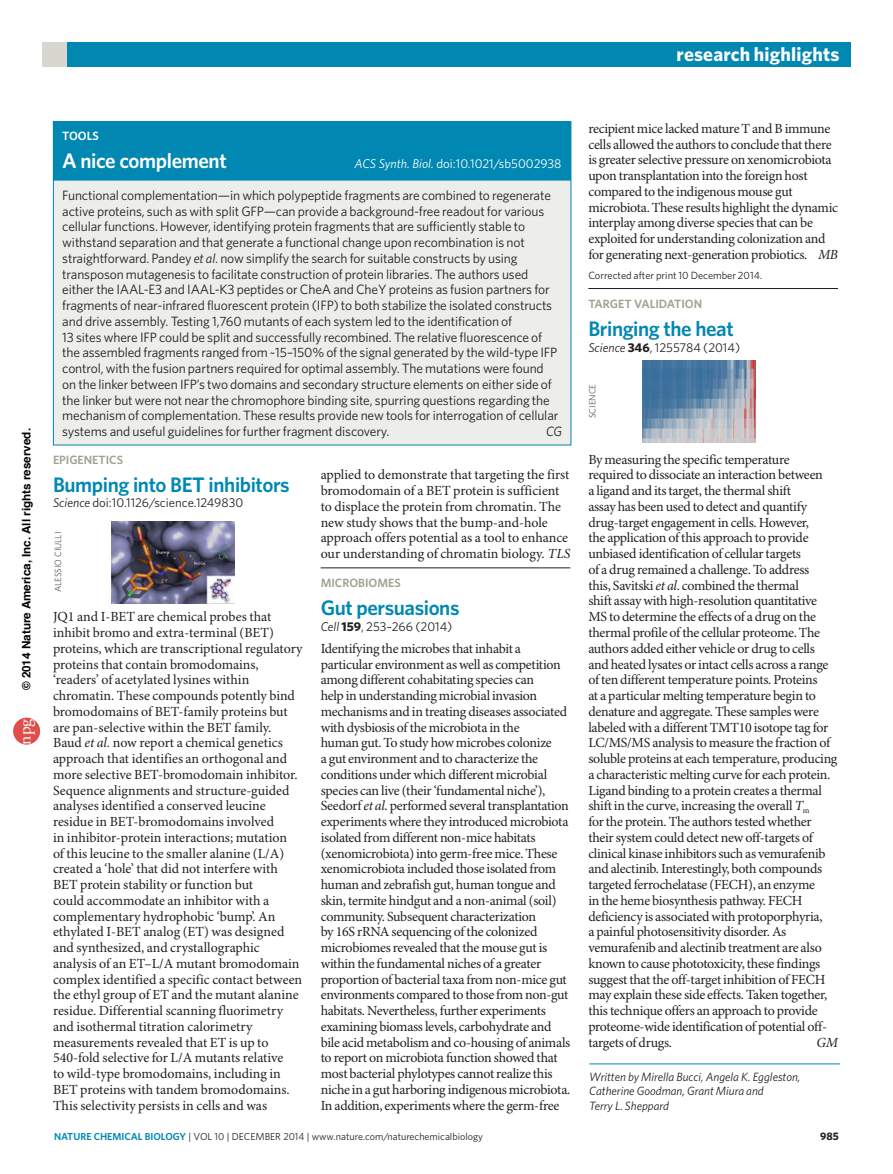
<style>
.page{position:relative;width:893px;height:1174px;background:#fff}
.page>*{position:absolute;margin:0;border:0;box-sizing:border-box;transform-origin:0 0}
.t1{font:600 21px "Whitney";letter-spacing:-.02em;color:#0087b2}
.t2{font:600 21px "Whitney";color:#fff}
.t3{font:700 19.5px "Whitney";color:#fff}
.t4{font:17.55px "Adobe Garamond Pro";color:#fff}
.t5{font:13.95px/15.8px "Minion Pro";letter-spacing:-.02em;color:#231f20}
.t6{font:13.95px/15.8px "Minion Pro";color:#231f20}
.t7{font:italic 13.95px "Minion Pro";color:#231f20}
.t8{font:13.5px/15.8px "Whitney";letter-spacing:-.01em;color:#231f20}
.t9{font:italic 13.5px "Whitney";color:#231f20}
.t10{font:12.75px "Whitney";color:#231f20}
.t11{font:12.75px "Whitney";color:#fff}
.t12{font:italic 12px/14.2px "Whitney";color:#231f20}
.t13{font:600 12px "Whitney";color:#a2a191}
.t14{font:600 12px "Whitney";color:#fff}
.t15{font:700 11.7px "Helvetica";color:#000}
.t16{font:700 10.8px "Whitney";color:#231f20}
.t17{font:10.5px "Whitney";color:#231f20}
.t18{font:10.2px "Whitney";color:#231f20}
.t19{font:300 9px "Whitney";color:#231f20}
.s1{font-family:"Arial"}
.s2{font-style:italic}
.s3{font-weight:700}
.s4{font-weight:600;color:#0087b2}
</style>
<div class="page">
<div style="left:43px;top:43px;width:807px;height:24px;background:#0087b2"></div>
<div style="left:43px;top:43px;width:24px;height:24px;background:#d7d7cf"></div>
<hr style="left:321px;top:567px;width:249px;height:1px;background:#231f20">
<hr style="left:588px;top:288px;width:250px;height:1px;background:#231f20">
<div style="left:53px;top:122px;width:518px;height:323px;background:#ededea"></div>
<div style="left:53px;top:122px;width:517px;height:58px;background:#0087b2"></div>
<div style="left:53px;top:121px;width:518px;height:59px;border:1px solid #0087b2"></div>
<hr style="left:589px;top:1063px;width:251px;height:1px;background:#0087b2">
<img style="left:112px;top:521px;width:123px;height:82px">
<img style="left:643px;top:360px;width:113px;height:82px">
<div style="left:13px;top:717px;width:27px;height:27px;background:#df4e4a;border-radius:50%"></div>
<h2 class="t3" style="left:677px;top:41px;width:164px">research highlights</h2>
<p class="t15" style="left:17px;top:690px;width:264px;rotate:-90deg">© 201<span class="s1">4</span> Nature America, Inc. All rights reserved.</p>
<p class="t4" style="left:14px;top:744px;width:28px;rotate:-90deg">npg</p>
<p class="t14" style="left:62px;top:128px;width:9px">TOOL</p>
<p class="t14" style="left:93px;top:128px;width:8px">S</p>
<h1 class="t2" style="left:62px;top:147px;width:166px">A nice complement</h1>
<p class="t11" style="left:354px;top:155px;width:209px"><span class="s2">ACS Synth. Biol.</span> doi:10.1021/sb5002938</p>
<p class="t8" style="left:62px;top:187px;width:498px">Functional complementation—in which polypeptide fragments are combined to regenerate active proteins, such as with split GFP—can provide a background-free readout for various cellular functions. However, identifying protein fragments that are sufficiently stable to withstand separation and that generate a functional change upon recombination is not straightforward. Pandey <span class="s2">et al</span>. now simplify the search for suitable constructs by using transposon mutagenesis to facilitate construction of protein libraries. The authors used either the IAAL-E3 and IAAL-K3 peptides or CheA and CheY proteins as fusion partners for fragments of near-infrared fluorescent protein (IFP) to both stabilize the isolated constructs and drive assembly. Testing 1,760 mutants of each system led to the identification of<br>13 sites where IFP could be split and successfully recombined. The relative fluorescence of the assembled fragments ranged from ~15–150% of the signal generated by the wild-type IFP control, with the fusion partners required for optimal assembly. The mutations were found on the linker between IFP’s two domains and secondary structure elements on either side of the linker but were not near the chromophore binding site, spurring questions regarding the mechanism of complementation. These results provide new tools for interrogation of cellular systems and useful guidelines for further fragment discovery.</p>
<p class="t9" style="left:546px;top:422px;width:17px">CG</p>
<p class="t13" style="left:53px;top:451px;width:21px">EPIGENETIC</p>
<p class="t13" style="left:117px;top:451px;width:8px">S</p>
<h1 class="t1" style="left:53px;top:470px;width:130px">Bumping into BET</h1>
<h1 class="t1" style="left:209px;top:470px;width:83px">inhibitors</h1>
<p class="t10" style="left:53px;top:494px;width:192px"><span class="s2">Science</span> doi:10.1126/science.1249830</p>
<p class="t19" style="left:52px;top:592px;width:62px;rotate:-90deg">Alessio Ciulli</p>
<p class="t6" style="left:53px;top:609px;width:251px">JQ1 and I-BET are chemical probes that inhibit bromo and extra-terminal (BET) proteins, which are transcriptional regulatory proteins that contain bromodomains, ‘readers’ of acetylated lysines within chromatin. These compounds potently bind bromodomains of BET-family proteins but are pan-selective within the BET family.<br>Baud <span class="s2">et al.</span> now report a chemical genetics approach that identifies an orthogonal and more selective BET-bromodomain inhibitor.<br>Sequence alignments and structure-guided analyses identified a conserved leucine residue in BET-bromodomains involved<br>in inhibitor-protein interactions; mutation<br>of this leucine to the smaller alanine (L/A) created a ‘hole’ that did not interfere with BET protein stability or function but<br>could accommodate an inhibitor with a complementary hydrophobic ‘bump’. An ethylated I-BET analog (ET) was designed and synthesized, and crystallographic analysis of an ET–L/A mutant bromodomain complex identified a specific contact between the ethyl group of ET and the mutant alanine residue. Differential scanning fluorimetry and isothermal titration calorimetry measurements revealed that ET is up to 540-fold selective for L/A mutants relative<br>to wild-type bromodomains, including in BET proteins with tandem bromodomains.<br>This selectivity persists in cells and was</p>
<p class="t5" style="left:321px;top:467px;width:251px">applied to demonstrate that targeting the first bromodomain of a BET protein is sufficient to displace the protein from chromatin. The new study shows that the bump-and-hole approach offers potential as a tool to enhance our understanding of chromatin biology. <span class="s2">TLS</span></p>
<p class="t13" style="left:321px;top:575px;width:9px">MICROBIOME</p>
<p class="t13" style="left:394px;top:575px;width:8px">S</p>
<h1 class="t1" style="left:321px;top:594px;width:140px">Gut persuasions</h1>
<p class="t10" style="left:321px;top:618px;width:133px"><span class="s2">Cell</span> <span class="s3">159</span>, 253–266 (2014)</p>
<p class="t5" style="left:321px;top:641px;width:251px">Identifying the microbes that inhabit a particular environment as well as competition among different cohabitating species can<br>help in understanding microbial invasion mechanisms and in treating diseases associated with dysbiosis of the microbiota in the<br>human gut. To study how microbes colonize<br>a gut environment and to characterize the conditions under which different microbial species can live (their ‘fundamental niche’), Seedorf <span class="s2">et al</span>. performed several transplantation experiments where they introduced microbiota isolated from different non-mice habitats (xenomicrobiota) into germ-free mice. These xenomicrobiota included those isolated from human and zebrafish gut, human tongue and skin, termite hindgut and a non-animal (soil) community. Subsequent characterization<br>by 16S rRNA sequencing of the colonized microbiomes revealed that the mouse gut is within the fundamental niches of a greater proportion of bacterial taxa from non-mice gut environments compared to those from non-gut habitats. Nevertheless, further experiments examining biomass levels, carbohydrate and bile acid metabolism and co-housing of animals to report on microbiota function showed that most bacterial phylotypes cannot realize this niche in a gut harboring indigenous microbiota.<br>In addition, experiments where the germ-free</p>
<p class="t5" style="left:588px;top:121px;width:251px">recipient mice lacked mature T and B immune cells allowed the authors to conclude that there is greater selective pressure on xenomicrobiota upon transplantation into the foreign host compared to the indigenous mouse gut microbiota. These results highlight the dynamic interplay among diverse species that can be exploited for understanding colonization and for generating next-generation probiotics. <span class="s2">MB</span></p>
<p class="t17" style="left:588px;top:268px;width:175px">Corrected after print 10 December 2014.</p>
<p class="t13" style="left:588px;top:296px;width:9px">TARGET</p>
<p class="t13" style="left:634px;top:296px;width:7px">VALI</p>
<p class="t13" style="left:659px;top:296px;width:16px">DATION</p>
<h1 class="t1" style="left:588px;top:314px;width:147px">Bringing the heat</h1>
<p class="t10" style="left:588px;top:339px;width:153px"><span class="s2">Science</span> <span class="s3">346</span>, 1255784 (2014)</p>
<p class="t19" style="left:586px;top:418px;width:36px;rotate:-90deg">Science</p>
<p class="t5" style="left:588px;top:452px;width:251px">By measuring the specific temperature required to dissociate an interaction between<br>a ligand and its target, the thermal shift<br>assay has been used to detect and quantify drug-target engagement in cells. However,<br>the application of this approach to provide unbiased identification of cellular targets<br>of a drug remained a challenge. To address<br>this, Savitski <span class="s2">et al</span>. combined the thermal<br>shift assay with high-resolution quantitative MS to determine the effects of a drug on the thermal profile of the cellular proteome. The authors added either vehicle or drug to cells and heated lysates or intact cells across a range of ten different temperature points. Proteins<br>at a particular melting temperature begin to denature and aggregate. These samples were labeled with a different TMT10 isotope tag for LC/MS/MS analysis to measure the fraction of soluble proteins at each temperature, producing a characteristic melting curve for each protein.<br>Ligand binding to a protein creates a thermal shift in the curve, increasing the overall <span class="s2">T</span><sub>m<br></sub>for the protein. The authors tested whether their system could detect new off-targets of clinical kinase inhibitors such as vemurafenib and alectinib. Interestingly, both compounds targeted ferrochelatase (FECH), an enzyme<br>in the heme biosynthesis pathway. FECH deficiency is associated with protoporphyria,<br>a painful photosensitivity disorder. As vemurafenib and alectinib treatment are also known to cause phototoxicity, these findings suggest that the off-target inhibition of FECH may explain these side effects. Taken together, this technique offers an approach to provide proteome-wide identification of potential off&shy;targets of drugs.</p>
<p class="t7" style="left:817px;top:1033px;width:23px">GM</p>
<p class="t12" style="left:589px;top:1069px;width:213px">Written by Mirella Bucci, Angela K. Eggleston,<br>Catherine Goodman, Grant Miura and<br>Terry L. Sheppard</p>
<p class="t18" style="left:54px;top:1129px;width:430px"><span class="s4">nature chemical biology</span> | VOL 10 | DECEMBER 2014 | www.nature.com/naturechemicalbiology</p>
<p class="t16" style="left:820px;top:1129px;width:20px">985</p>
</div>
